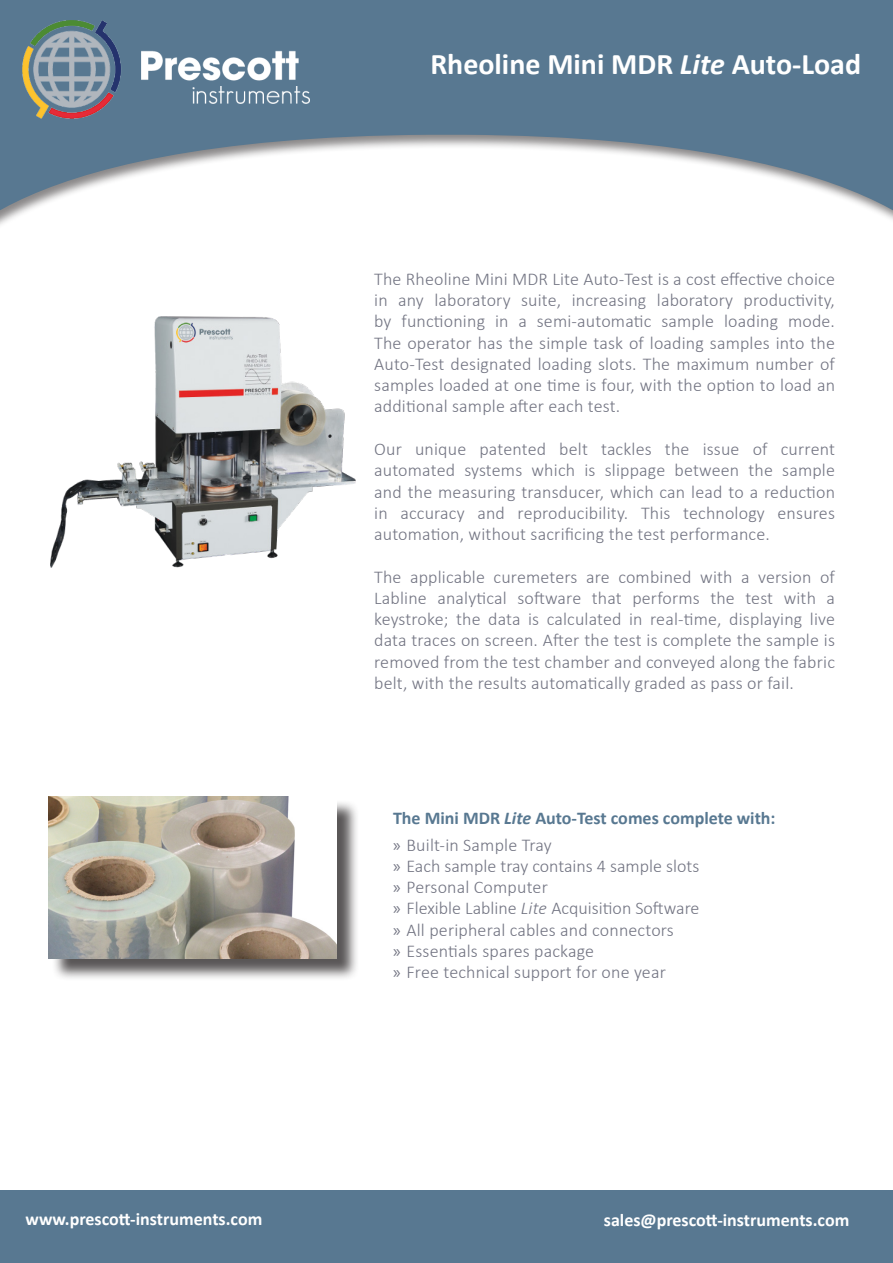
<style>
.page{position:relative;width:893px;height:1263px;background:#fff}
.page>*{position:absolute;margin:0;border:0;box-sizing:border-box;transform-origin:0 0}
.t1{font:700 30px "Calibri";color:#fff}
.Normal_text{font:300 18px/21.3px "Calibri";letter-spacing:.01em;color:#727482;text-align:justify}
.t2{font:700 18px "Calibri";color:#fff}
.t3{font:700 18px "Calibri";color:#587891}
.s1{font-style:italic}
.s2{font-family:"Myriad Pro";font-weight:400}
</style>
<div class="page">
<svg style="left:0;top:0;width:893px;height:225px;fill:#587891"></svg>
<img style="left:22px;top:20px;width:287px;height:99px">
<div style="left:0;top:1191px;width:893px;height:72px;background:#587891"></div>
<div style="left:52px;top:799px;width:307px;height:182px;background:#231f20;opacity:.75"></div>
<img style="left:48px;top:796px;width:288px;height:162px">
<img style="left:50px;top:317px;width:305px;height:251px">
<p class="t1" style="left:430px;top:44px;width:432px">Rheoline Mini MDR <span class="s1">Lite</span> Auto-Load</p>
<p class="Normal_text" style="left:374px;top:268px;width:462px">The Rheoline Mini MDR Lite Auto-Test is a cost effective choice in any laboratory suite, increasing laboratory productivity, by functioning in a semi-automatic sample loading mode.<br>The operator has the simple task of loading samples into the Auto-Test designated loading slots. The maximum number of samples loaded at one time is four, with the option to load an additional sample after each test.</p>
<p class="Normal_text" style="left:374px;top:438px;width:462px">Our unique patented belt tackles the issue of current automated systems which is slippage between the sample and the measuring transducer, which can lead to a reduction in accuracy and reproducibility. This technology ensures automation, without sacrificing the test performance.</p>
<p class="Normal_text" style="left:374px;top:566px;width:462px">The applicable curemeters are combined with a version of Labline analytical software that performs the test with a keystroke; the data is calculated in real-time, displaying live data traces on screen. After the test is complete the sample is removed from the test chamber and conveyed along the fabric belt, with the results automatically graded as pass or fail.</p>
<p class="t3" style="left:393px;top:807px;width:384px">The Mini MDR <span class="s1">Lite</span> Auto-Test comes complete with:</p>
<p class="Normal_text" style="left:393px;top:834px;width:160px"><span class="s2">»</span> Built-in Sample Tray</p>
<p class="Normal_text" style="left:393px;top:855px;width:308px"><span class="s2">»</span> Each sample tray contains 4 sample slots</p>
<p class="Normal_text" style="left:393px;top:876px;width:156px"><span class="s2">»</span> Personal Computer</p>
<p class="Normal_text" style="left:393px;top:897px;width:308px"><span class="s2">»</span> Flexible Labline <span class="s1">Lite</span> Acquisition Software</p>
<p class="Normal_text" style="left:393px;top:919px;width:282px"><span class="s2">»</span> All peripheral cables and connectors</p>
<p class="Normal_text" style="left:393px;top:940px;width:203px"><span class="s2">»</span> Essentials spares package</p>
<p class="Normal_text" style="left:393px;top:961px;width:274px"><span class="s2">»</span> Free technical support for one year</p>
<p class="t2" style="left:26px;top:1208px;width:238px">www.prescott-instruments.com</p>
<p class="t2" style="left:604px;top:1208px;width:247px">sales@prescott-instruments.com</p>
</div>
